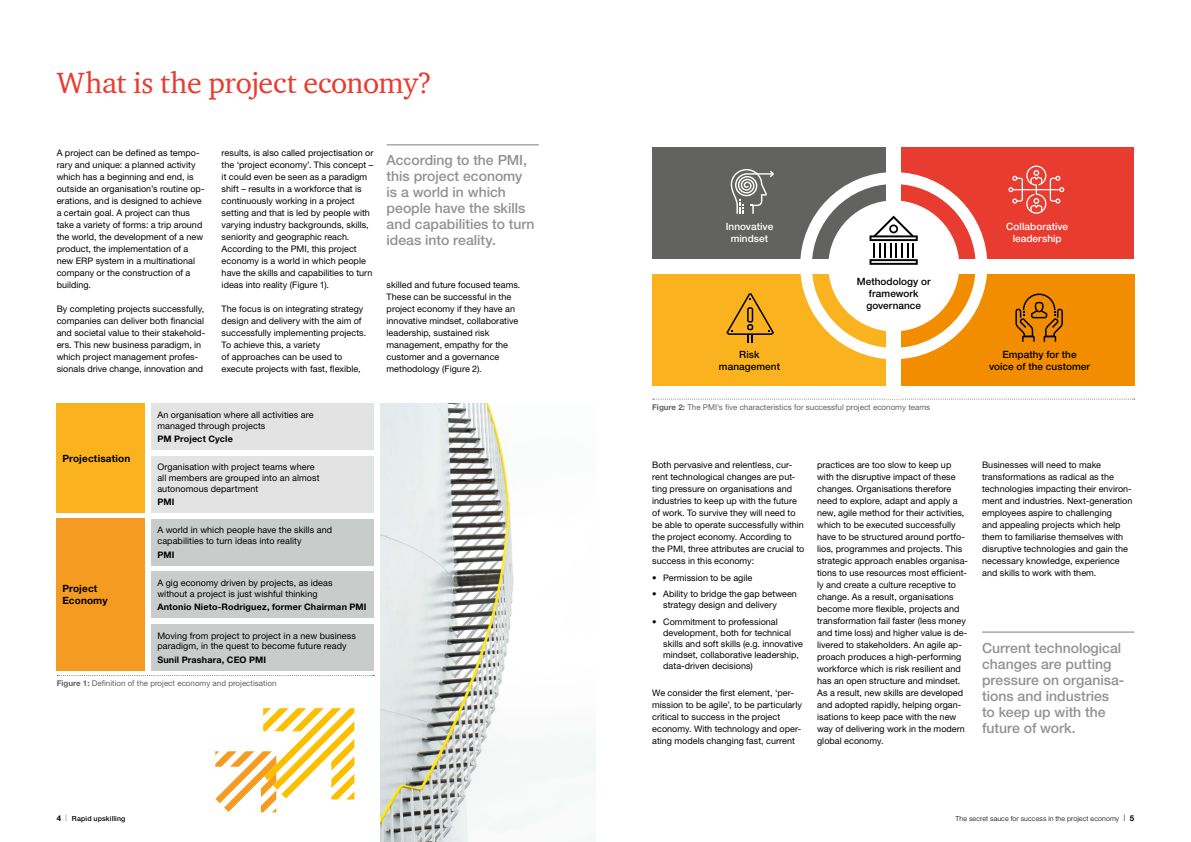
<style>
.page{position:relative;width:1191px;height:842px;background:#fff}
.page>*{position:absolute;margin:0;border:0;box-sizing:border-box;transform-origin:0 0}
.t1{font:30px "ITC Charter Com";letter-spacing:-.01em;color:#e83c30}
.t2{font:500 14px/16px "Helvetica Neue LT Std";color:#919291}
.t3{font:500 10px/12px "Helvetica Neue LT Std";letter-spacing:.005em;color:#000;text-align:center}
.t4{font:500 10px/12px "Helvetica Neue LT Std";letter-spacing:.005em;color:#fff;text-align:center}
.t5{font:700 10px/12px "Helvetica Neue LT Std";letter-spacing:.01em;color:#000}
.t6{font:9px/12px "Helvetica Neue LT Std";letter-spacing:.005em;color:#000}
.t7{font:700 9px "Helvetica Neue LT Std";letter-spacing:.02em;color:#000}
.t8{font:8px "Helvetica Neue LT Std";color:#626261}
.t9{font:300 7px "Helvetica Neue LT Std";letter-spacing:.02em;color:#000}
.t10{font:500 7px "Helvetica Neue LT Std";letter-spacing:.02em;color:#000}
.s1{font-weight:700}
.s2{font-weight:700;font-size:8px}
.s3{font-weight:300;font-stretch:condensed;font-size:9px;color:#626261}
.s4{font-stretch:condensed;font-size:9px}
</style>
<div class="page">
<div style="left:152px;top:403px;width:222px;height:47px;background:#e3e3e3"></div>
<div style="left:152px;top:456px;width:222px;height:57px;background:#e3e3e3"></div>
<div style="left:152px;top:519px;width:222px;height:46px;background:#cacbcb"></div>
<div style="left:152px;top:571px;width:222px;height:47px;background:#cacbcb"></div>
<div style="left:152px;top:624px;width:222px;height:47px;background:#cacbcb"></div>
<div style="left:57px;top:403px;width:88px;height:110px;background:#fab31e"></div>
<div style="left:57px;top:519px;width:88px;height:152px;background:#f59b21"></div>
<svg style="left:57px;top:675px;width:317px;height:1px"></svg>
<svg style="left:652px;top:399px;width:482px;height:1px"></svg>
<hr style="left:386px;top:144px;width:153px;height:2px;background:#a9a9aa">
<img style="left:380px;top:403px;width:215px;height:439px">
<hr style="left:982px;top:631px;width:152px;height:2px;background:#a9a9aa">
<svg style="left:215px;top:708px;width:139px;height:104px"></svg>
<div style="left:898px;top:147px;width:236px;height:116px;background:#e83c30"></div>
<div style="left:893px;top:270px;width:241px;height:116px;background:#f28d00"></div>
<div style="left:652px;top:147px;width:239px;height:116px;background:#626261"></div>
<div style="left:652px;top:270px;width:239px;height:116px;background:#fab31e"></div>
<div style="left:800px;top:172px;width:187px;height:187px;background:#fff;border-radius:50%"></div>
<div style="left:886px;top:135px;width:14px;height:264px;background:#fff"></div>
<div style="left:628px;top:260px;width:529px;height:14px;background:#fff"></div>
<svg style="left:730px;top:169px;width:44px;height:45px"></svg>
<svg style="left:1008px;top:166px;width:56px;height:48px"></svg>
<svg style="left:1015px;top:294px;width:47px;height:48px"></svg>
<svg style="left:726px;top:293px;width:48px;height:50px"></svg>
<svg style="left:812px;top:184px;width:163px;height:164px"></svg>
<h1 class="t1" style="left:57px;top:64px;width:377px">What is the project economy?</h1>
<p class="t6" style="left:57px;top:147px;width:149px">A project can be defined as tempo&shy;rary and unique: a planned activity which has a beginning and end, is outside an organisation’s routine op&shy;erations, and is designed to achieve a certain goal. A project can thus take a variety of forms: a trip around the world, the development of a new product, the implementation of a new ERP system in a multinational company or the construction of a building.</p>
<p class="t6" style="left:57px;top:303px;width:150px">By completing projects successfully, companies can deliver both financial and societal value to their stakehold&shy;ers. This new business paradigm, in which project management profes&shy;sionals drive change, innovation and</p>
<p class="t6" style="left:222px;top:147px;width:153px">results, is also called projectisation or the ‘project economy’. This concept – it could even be seen as a paradigm shift – results in a workforce that is continuously working in a project setting and that is led by people with varying industry backgrounds, skills, seniority and geographic reach.<br>According to the PMI, this project economy is a world in which people have the skills and capabilities to turn ideas into reality (Figure 1).</p>
<p class="t6" style="left:222px;top:303px;width:146px">The focus is on integrating strategy design and delivery with the aim of successfully implementing projects.<br>To achieve this, a variety<br>of approaches can be used to execute projects with fast, flexible,</p>
<h2 class="t2" style="left:386px;top:152px;width:150px">According to the PMI, this project economy is a world in which people have the skills and capabilities to turn ideas into reality.</h2>
<p class="t6" style="left:386px;top:279px;width:135px">skilled and future focused teams.<br>These can be successful in the project economy if they have an innovative mindset, collaborative leadership, sustained risk management, empathy for the customer and a governance methodology (Figure 2).</p>
<p class="t5" style="left:62px;top:452px;width:70px">Projectisation</p>
<p class="t5" style="left:62px;top:583px;width:47px">Project<br>Economy</p>
<p class="t6" style="left:157px;top:409px;width:158px;line-height:10.8px">An organisation where all activities are managed through projects</p>
<p class="t7" style="left:157px;top:433px;width:77px">PM Project Cycle</p>
<p class="t6" style="left:157px;top:461px;width:164px;line-height:10.8px">Organisation with project teams where all members are grouped into an almost autonomous department</p>
<p class="t7" style="left:157px;top:496px;width:18px">PMI</p>
<p class="t6" style="left:157px;top:524px;width:176px;line-height:10.8px">A world in which people have the skills and capabilities to turn ideas into reality</p>
<p class="t7" style="left:157px;top:549px;width:18px">PMI</p>
<p class="t6" style="left:157px;top:577px;width:177px;line-height:10.8px">A gig economy driven by projects, as ideas without a project is just wishful thinking</p>
<p class="t7" style="left:157px;top:601px;width:211px">Antonio Nieto-Rodriguez, former Chairman PMI</p>
<p class="t6" style="left:157px;top:630px;width:200px;line-height:10.8px">Moving from project to project in a new business paradigm, in the quest to become future ready</p>
<p class="t7" style="left:157px;top:654px;width:110px">Sunil Prashara, CEO PMI</p>
<p class="t8" style="left:57px;top:678px;width:221px"><span class="s1">Figure 1:</span> Definition of the project economy and projectisation</p>
<p class="t4" style="left:725px;top:220px;width:49px">Innovative mindset</p>
<p class="t3" style="left:719px;top:348px;width:63px">Risk management</p>
<p class="t3" style="left:856px;top:275px;width:75px">Methodology or framework governance</p>
<p class="t8" style="left:652px;top:402px;width:279px"><span class="s1">Figure 2:</span> The PMI’s five characteristics for successful project economy teams</p>
<p class="t4" style="left:1006px;top:220px;width:63px">Collaborative leadership</p>
<p class="t3" style="left:989px;top:348px;width:102px">Empathy for the voice of the customer</p>
<p class="t6" style="left:652px;top:459px;width:154px">Both pervasive and relentless, cur&shy;rent technological changes are put&shy;ting pressure on organisations and industries to keep up with the future of work. To survive they will need to be able to operate successfully within the project economy. According to the PMI, three attributes are crucial to success in this economy:</p>
<p class="t6" style="left:652px;top:571px;width:102px">• Permission to be agile</p>
<p class="t6" style="left:663px;top:588px;width:135px;line-height:11px;text-indent:-11px">• Ability to bridge the gap between strategy design and delivery</p>
<p class="t6" style="left:663px;top:616px;width:141px;line-height:11px;text-indent:-11px">• Commitment to professional development, both for technical skills and soft skills (e.g. innovative mindset, collaborative leadership, data-driven decisions)</p>
<p class="t6" style="left:652px;top:687px;width:151px">We consider the first element, ‘per&shy;mission to be agile’, to be particularly critical to success in the project economy. With technology and oper&shy;ating models changing fast, current</p>
<p class="t6" style="left:817px;top:459px;width:152px">practices are too slow to keep up with the disruptive impact of these changes. Organisations therefore need to explore, adapt and apply a new, agile method for their activities, which to be executed successfully have to be structured around portfo&shy;lios, programmes and projects. This strategic approach enables organisa&shy;tions to use resources most efficient&shy;ly and create a culture receptive to change. As a result, organisations become more flexible, projects and transformation fail faster (less money and time loss) and higher value is de&shy;livered to stakeholders. An agile ap&shy;proach produces a high-performing workforce which is risk resilient and has an open structure and mindset.<br>As a result, new skills are developed and adopted rapidly, helping organ&shy;isations to keep pace with the new way of delivering work in the modern global economy.</p>
<p class="t6" style="left:982px;top:459px;width:152px">Businesses will need to make transformations as radical as the technologies impacting their environ&shy;ment and industries. Next-generation employees aspire to challenging<br>and appealing projects which help them to familiarise themselves with disruptive technologies and gain the necessary knowledge, experience and skills to work with them.</p>
<h2 class="t2" style="left:982px;top:640px;width:144px">Current technological changes are putting pressure on organisa&shy;tions and industries to keep up with the future of work.</h2>
<p class="t10" style="left:57px;top:814px;width:70px"><span class="s2">4</span> <span class="s3">|</span> Rapid upskilling</p>
<p class="t9" style="left:955px;top:814px;width:180px">The secret sauce for success in the project economy <span class="s4">|</span> <span class="s2">5</span></p>
</div>
